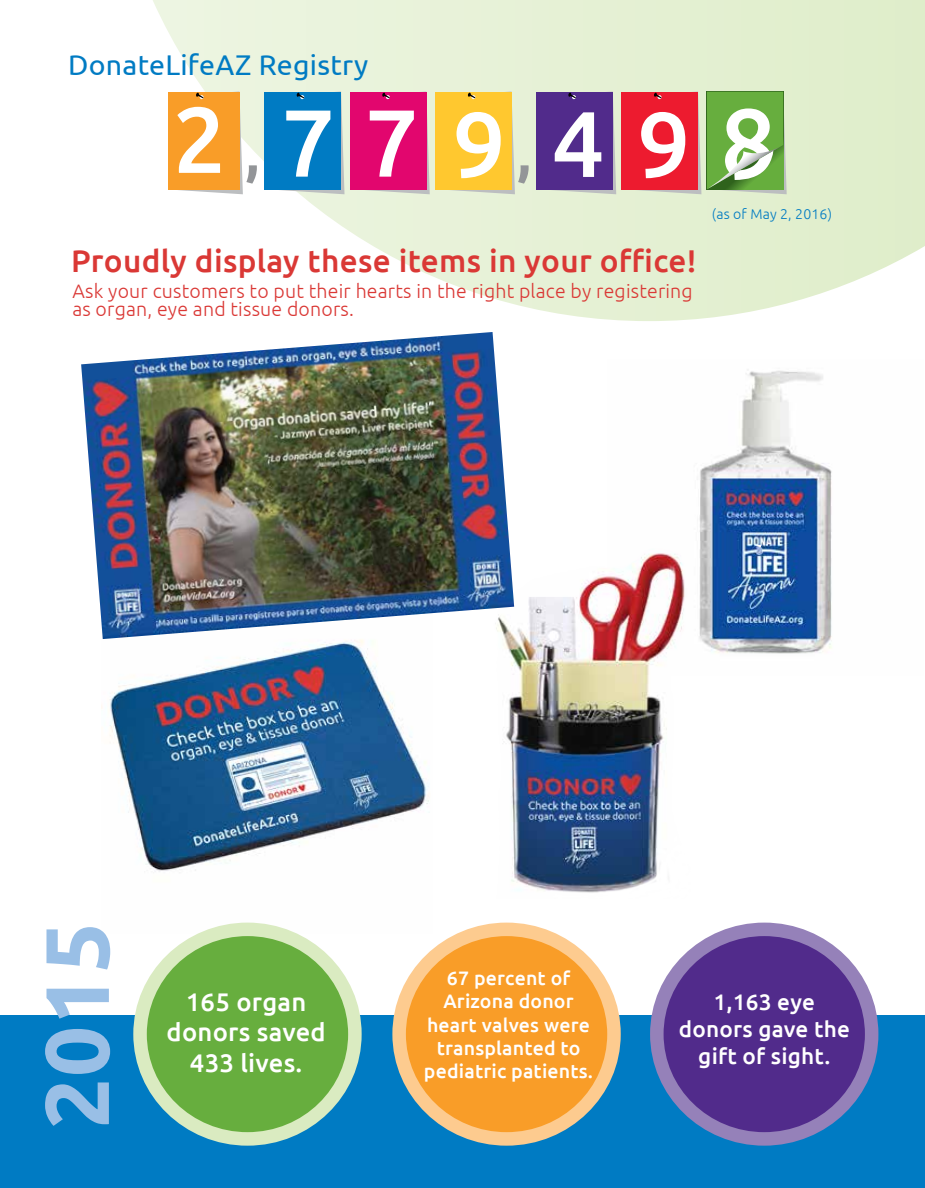
<style>
.page{position:relative;width:925px;height:1188px;background:#fff}
.page>*{position:absolute;margin:0;border:0;box-sizing:border-box;transform-origin:0 0}
.t1{font:700 90px "Ubuntu";color:#99bfe6}
.t2{font:500 31.5px "Ubuntu";letter-spacing:.01em;color:#da3835}
.t3{font:28.5px "Ubuntu";letter-spacing:.01em;color:#007bc3}
.t4{font:500 25.5px/30.6px "Ubuntu";letter-spacing:.01em;color:#fff;text-align:center}
.t5{font:500 22.5px/27px "Ubuntu";letter-spacing:.01em;color:#fff;text-align:center}
.t6{font:300 19.5px/18px "Ubuntu";letter-spacing:.01em;color:#da3835}
.t7{font:500 19.5px/23.4px "Ubuntu";letter-spacing:.01em;color:#fff;text-align:center}
.t8{font:300 14.1px "Ubuntu";letter-spacing:.01em;color:#007bc3}
</style>
<div class="page">
<img style="left:699px;top:370px;width:133px;height:284px">
<svg style="left:153px;top:0;width:772px;height:321px"></svg>
<svg style="left:168px;top:91px;width:89px;height:103px"></svg>
<svg style="left:707px;top:91px;width:79px;height:103px"></svg>
<svg style="left:622px;top:91px;width:79px;height:103px"></svg>
<svg style="left:536px;top:91px;width:80px;height:103px"></svg>
<svg style="left:265px;top:91px;width:79px;height:103px;background:#3595cc"></svg>
<svg style="left:350px;top:91px;width:178px;height:103px;background:#ee9080"></svg>
<img style="left:503px;top:546px;width:257px;height:347px">
<img style="left:101px;top:640px;width:329px;height:294px">
<img style="left:81px;top:332px;width:433px;height:307px">
<div style="left:0;top:1016px;width:925px;height:172px;background:#007bc3"></div>
<div style="left:140px;top:929px;width:215px;height:210px;background:#67ae3e;border-radius:50%"></div>
<div style="left:133px;top:923px;width:229px;height:223px;border:14px solid #daebc1;border-radius:50%"></div>
<div style="left:399px;top:929px;width:215px;height:210px;background:#f99d28;border-radius:50%"></div>
<div style="left:392px;top:923px;width:229px;height:223px;border:14px solid #fdcb8f;border-radius:50%"></div>
<div style="left:657px;top:929px;width:214px;height:210px;background:#512b8b;border-radius:50%"></div>
<div style="left:650px;top:923px;width:228px;height:223px;border:14px solid #9581b9;border-radius:50%"></div>
<h3 class="t3" style="left:68px;top:47px;width:301px">DonateLifeAZ Registry</h3>
<h2 class="t2" style="left:71px;top:241px;width:627px">Proudly display these items in your office!</h2>
<p class="t6" style="left:72px;top:282px;width:622px">Ask your customers to put their hearts in the right place by registering as organ, eye and tissue donors.</p>
<p class="t8" style="left:712px;top:205px;width:122px">(as of May 2, 2016)</p>
<h1 class="t1" style="left:22px;top:1129px;width:209px;rotate:-90deg">2015</h1>
<h3 class="t4" style="left:167px;top:986px;width:161px">165 organ donors saved<br>433 lives.</h3>
<p class="t7" style="left:424px;top:965px;width:171px">67 percent of<br>Arizona donor heart valves were transplanted to pediatric patients.</p>
<p class="t5" style="left:679px;top:988px;width:173px">1,163 eye donors gave the gift of sight.</p>
</div>
